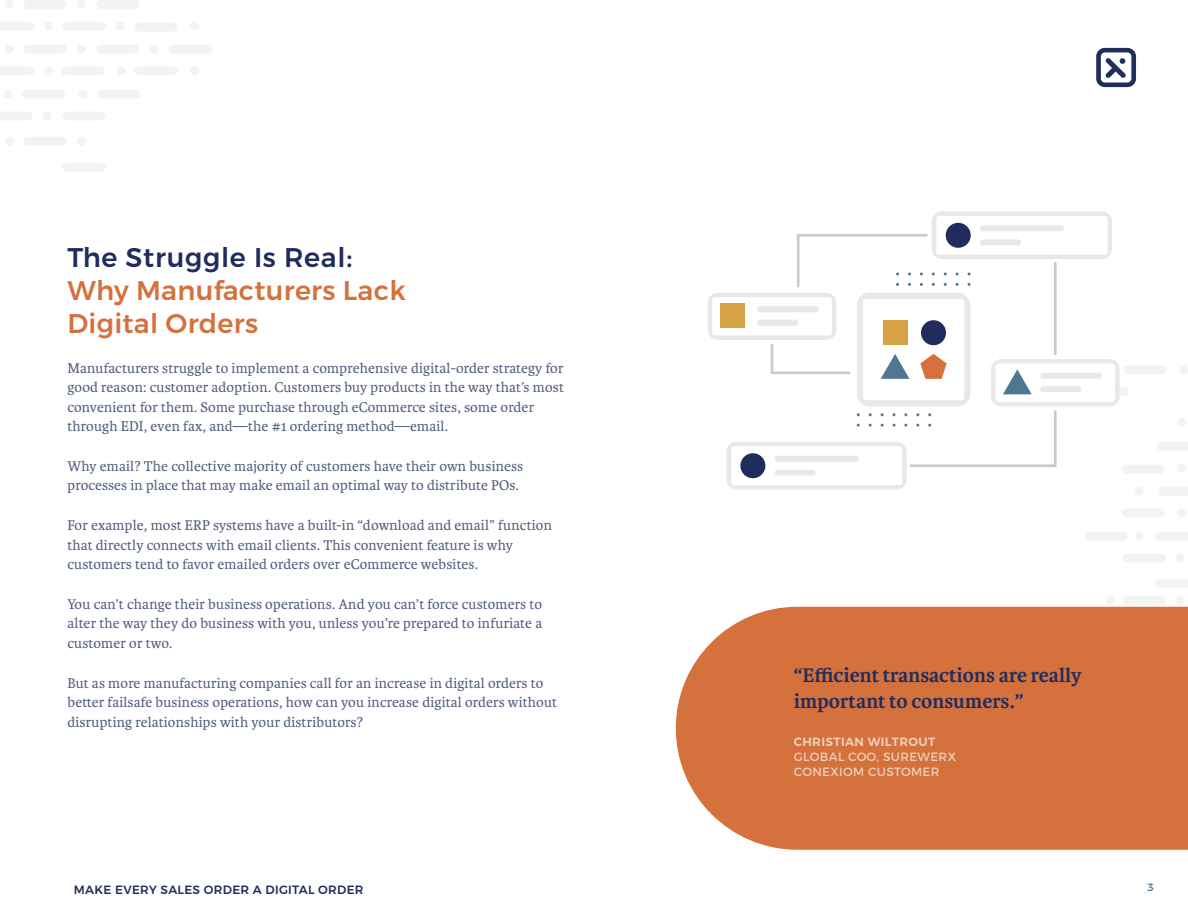
<style>
.page{position:relative;width:1188px;height:918px;background:#fff}
.page>*{position:absolute;margin:0;border:0;box-sizing:border-box;transform-origin:0 0}
.t1{font:500 27px/33px "Montserrat";letter-spacing:.01em;color:#d4713d}
.t2{font:500 27px "Montserrat";letter-spacing:.025em;color:#202c5d}
.t3{font:700 21px/25.5px "Karmina";color:#202c5d}
.t4{font:15px/19.5px "Karmina";letter-spacing:.01em;color:#525f7f}
.t5{font:12px/15px "Montserrat";letter-spacing:.03em;color:#eccfb8}
.t6{font:500 12px "Montserrat";letter-spacing:.025em;color:#202d5d}
.t7{font:600 12px "Montserrat";letter-spacing:.03em;color:#eccfb8}
.t8{font:500 10.5px "Montserrat";color:#527892}
</style>
<div class="page">
<svg style="left:1096px;top:48px;width:40px;height:39px"></svg>
<div style="left:190px;top:22px;width:9px;height:9px;background:#f2f3f3;border-radius:50%"></div>
<div style="left:134px;top:66px;width:44px;height:9px;background:#f2f3f3;border-radius:4px"></div>
<div style="left:190px;top:66px;width:9px;height:9px;background:#f2f3f3;border-radius:50%"></div>
<div style="left:61px;top:66px;width:43px;height:9px;background:#f2f3f3;border-radius:4px"></div>
<div style="left:117px;top:66px;width:9px;height:9px;background:#f2f3f3;border-radius:50%"></div>
<div style="left:134px;top:23px;width:44px;height:9px;background:#f2f3f3;border-radius:4px"></div>
<div style="left:169px;top:45px;width:43px;height:9px;background:#f2f3f3;border-radius:4px"></div>
<div style="left:150px;top:45px;width:9px;height:9px;background:#f2f3f3;border-radius:50%"></div>
<div style="left:96px;top:45px;width:43px;height:9px;background:#f2f3f3;border-radius:4px"></div>
<div style="left:96px;top:0;width:43px;height:9px;background:#f2f3f3;border-radius:4px"></div>
<div style="left:62px;top:112px;width:44px;height:8px;background:#f2f3f3;border-radius:4px"></div>
<div style="left:62px;top:163px;width:44px;height:9px;background:#f2f3f3;border-radius:4px"></div>
<div style="left:97px;top:90px;width:43px;height:9px;background:#f2f3f3;border-radius:4px"></div>
<div style="left:79px;top:90px;width:9px;height:9px;background:#f2f3f3;border-radius:50%"></div>
<div style="left:116px;top:22px;width:9px;height:9px;background:#f2f3f3;border-radius:50%"></div>
<div style="left:63px;top:22px;width:43px;height:9px;background:#f2f3f3;border-radius:4px"></div>
<div style="left:44px;top:22px;width:9px;height:9px;background:#f2f3f3;border-radius:50%"></div>
<svg style="left:0;top:22px;width:34px;height:8px"></svg>
<div style="left:77px;top:0;width:9px;height:9px;background:#f2f3f3;border-radius:50%"></div>
<div style="left:24px;top:0;width:43px;height:9px;background:#f2f3f3;border-radius:4px"></div>
<div style="left:5px;top:0;width:9px;height:9px;background:#f2f3f3;border-radius:50%"></div>
<div style="left:44px;top:66px;width:9px;height:9px;background:#f2f3f3;border-radius:50%"></div>
<svg style="left:0;top:67px;width:34px;height:8px"></svg>
<div style="left:77px;top:45px;width:9px;height:9px;background:#f2f3f3;border-radius:50%"></div>
<div style="left:24px;top:45px;width:43px;height:9px;background:#f2f3f3;border-radius:4px"></div>
<div style="left:5px;top:45px;width:9px;height:9px;background:#f2f3f3;border-radius:50%"></div>
<div style="left:77px;top:137px;width:9px;height:9px;background:#f2f3f3;border-radius:50%"></div>
<div style="left:24px;top:137px;width:43px;height:9px;background:#f2f3f3;border-radius:4px"></div>
<div style="left:5px;top:137px;width:9px;height:9px;background:#f2f3f3;border-radius:50%"></div>
<div style="left:42px;top:112px;width:9px;height:8px;background:#f2f3f3;border-radius:50%"></div>
<svg style="left:0;top:112px;width:32px;height:8px"></svg>
<div style="left:22px;top:90px;width:43px;height:9px;background:#f2f3f3;border-radius:4px"></div>
<div style="left:3px;top:90px;width:9px;height:9px;background:#f2f3f3;border-radius:50%"></div>
<svg style="left:1159px;top:487px;width:29px;height:8px"></svg>
<div style="left:1177px;top:418px;width:9px;height:9px;background:#f2f3f3;border-radius:50%"></div>
<div style="left:1177px;top:464px;width:9px;height:9px;background:#f2f3f3;border-radius:50%"></div>
<svg style="left:1157px;top:442px;width:31px;height:9px"></svg>
<div style="left:1122px;top:509px;width:43px;height:8px;background:#f2f3f3;border-radius:4px"></div>
<div style="left:1177px;top:509px;width:9px;height:8px;background:#f2f3f3;border-radius:50%"></div>
<div style="left:1122px;top:465px;width:43px;height:9px;background:#f2f3f3;border-radius:4px"></div>
<svg style="left:1155px;top:579px;width:33px;height:8px"></svg>
<div style="left:1175px;top:554px;width:9px;height:9px;background:#f2f3f3;border-radius:50%"></div>
<div style="left:1175px;top:596px;width:9px;height:9px;background:#f2f3f3;border-radius:50%"></div>
<div style="left:1106px;top:596px;width:9px;height:9px;background:#f2f3f3;border-radius:50%"></div>
<div style="left:1123px;top:554px;width:43px;height:9px;background:#f2f3f3;border-radius:4px"></div>
<div style="left:1123px;top:596px;width:43px;height:9px;background:#f2f3f3;border-radius:4px"></div>
<svg style="left:1155px;top:532px;width:33px;height:8px"></svg>
<div style="left:1084px;top:532px;width:44px;height:9px;background:#f2f3f3;border-radius:4px"></div>
<div style="left:1135px;top:532px;width:9px;height:9px;background:#f2f3f3;border-radius:50%"></div>
<div style="left:1135px;top:487px;width:9px;height:9px;background:#f2f3f3;border-radius:50%"></div>
<div style="left:1179px;top:366px;width:9px;height:9px;background:#f2f3f3;border-radius:50%"></div>
<div style="left:1124px;top:365px;width:43px;height:9px;background:#f2f3f3;border-radius:4px"></div>
<div style="left:1085px;top:387px;width:44px;height:9px;background:#f2f3f3;border-radius:4px"></div>
<div style="left:676px;top:607px;width:512px;height:243px;background:#d4713d"></div>
<div style="left:857px;top:293px;width:114px;height:113px;background:#e8e8e8;border-radius:13px"></div>
<div style="left:863px;top:299px;width:101px;height:101px;background:#fff;border-radius:3px"></div>
<div style="left:883px;top:320px;width:25px;height:25px;background:#d7a244"></div>
<div style="left:921px;top:320px;width:25px;height:25px;background:#202c5d;border-radius:50%"></div>
<svg style="left:881px;top:354px;width:29px;height:25px"></svg>
<svg style="left:920px;top:354px;width:27px;height:25px"></svg>
<div style="left:727px;top:442px;width:180px;height:48px;background:#e8e8e8;border-radius:10px"></div>
<div style="left:731px;top:446px;width:171px;height:39px;background:#fff;border-radius:3px"></div>
<div style="left:740px;top:453px;width:25px;height:25px;background:#202c5d;border-radius:50%"></div>
<div style="left:775px;top:456px;width:84px;height:6px;background:#e8e8e8;border-radius:3px"></div>
<div style="left:775px;top:470px;width:41px;height:6px;background:#e8e8e8;border-radius:3px"></div>
<div style="left:932px;top:211px;width:180px;height:48px;background:#e8e8e8;border-radius:10px"></div>
<div style="left:936px;top:216px;width:172px;height:39px;background:#fff;border-radius:3px"></div>
<div style="left:946px;top:223px;width:25px;height:25px;background:#202c5d;border-radius:50%"></div>
<div style="left:980px;top:225px;width:84px;height:6px;background:#e8e8e8;border-radius:3px"></div>
<div style="left:980px;top:239px;width:41px;height:6px;background:#e8e8e8;border-radius:3px"></div>
<div style="left:991px;top:359px;width:129px;height:47px;background:#e8e8e8;border-radius:10px"></div>
<div style="left:995px;top:364px;width:120px;height:38px;background:#fff;border-radius:3px"></div>
<svg style="left:1003px;top:369px;width:29px;height:25px"></svg>
<div style="left:1040px;top:373px;width:62px;height:6px;background:#e8e8e8;border-radius:3px"></div>
<div style="left:1040px;top:386px;width:41px;height:6px;background:#e8e8e8;border-radius:3px"></div>
<div style="left:708px;top:293px;width:128px;height:47px;background:#e8e8e8;border-radius:10px"></div>
<div style="left:712px;top:297px;width:120px;height:39px;background:#fff;border-radius:3px"></div>
<div style="left:757px;top:306px;width:62px;height:6px;background:#e8e8e8;border-radius:3px"></div>
<div style="left:757px;top:320px;width:41px;height:6px;background:#e8e8e8;border-radius:3px"></div>
<div style="left:720px;top:303px;width:25px;height:25px;background:#d7a244"></div>
<svg style="left:771px;top:344px;width:79px;height:30px"></svg>
<svg style="left:797px;top:234px;width:138px;height:53px"></svg>
<hr style="left:1054px;top:262px;width:3px;height:93px;background:#c2ccd2">
<svg style="left:904px;top:410px;width:153px;height:57px"></svg>
<h1 class="t2" style="left:68px;top:241px;width:286px">The Struggle Is Real:</h1>
<h1 class="t1" style="left:68px;top:274px;width:340px">Why Manufacturers Lack<br>Digital Orders</h1>
<p class="t4" style="left:68px;top:358px;width:498px">Manufacturers struggle to implement a comprehensive digital-order strategy for good reason: customer adoption. Customers buy products in the way that’s most convenient for them. Some purchase through eCommerce sites, some order through EDI, even fax, and—the #1 ordering method—email.</p>
<p class="t4" style="left:68px;top:456px;width:457px">Why email? The collective majority of customers have their own business processes in place that may make email an optimal way to distribute POs.</p>
<p class="t4" style="left:68px;top:516px;width:486px">For example, most ERP systems have a built-in “download and email” function that directly connects with email clients. This convenient feature is why customers tend to favor emailed orders over eCommerce websites.</p>
<p class="t4" style="left:68px;top:594px;width:476px;text-align:justify">You can’t change their business operations. And you can’t force customers to alter the way they do business with you, unless you’re prepared to infuriate a customer or two.</p>
<p class="t4" style="left:68px;top:673px;width:491px">But as more manufacturing companies call for an increase in digital orders to better failsafe business operations, how can you increase digital orders without disrupting relationships with your distributors?</p>
<h2 class="t3" style="left:794px;top:663px;width:290px">“Efficient transactions are really important to consumers.”</h2>
<p class="t7" style="left:794px;top:734px;width:143px">CHRISTIAN WILTROUT</p>
<p class="t5" style="left:794px;top:749px;width:164px">GLOBAL COO, SUREWERX<br>CONEXIOM CUSTOMER</p>
<p class="t6" style="left:74px;top:883px;width:291px">MAKE EVERY SALES ORDER A DIGITAL ORDER</p>
<p class="t8" style="left:1147px;top:880px;width:8px">3</p>
</div>
